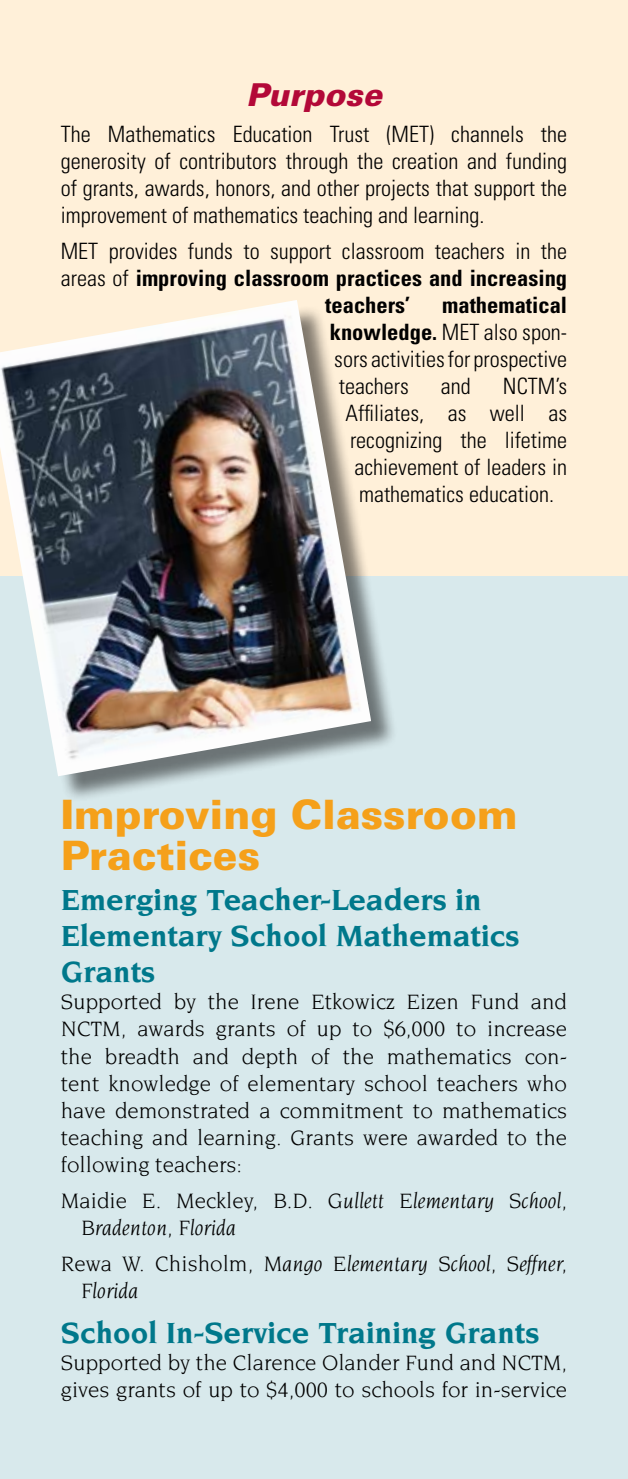
<style>
.page{position:relative;width:628px;height:1479px;background:#fff}
.page>*{position:absolute;margin:0;border:0;box-sizing:border-box;transform-origin:0 0}
.t1{font:900 40.5px/40.5px "Univers";color:#f5a01a}
.t2{font:700 31.5px/36px "Novarese";color:#00788b}
.t3{font:italic 900 31.5px "Univers";color:#b30838}
.t4{font:300 condensed 22.5px/27px "Univers";color:#000;text-align:justify}
.t5{font:22.5px/27px "Novarese";color:#000;text-align:justify}
.t6{font:italic 22.5px/27px "Novarese";color:#000}
.t7{font:700 condensed 22.5px "Univers";color:#000}
.s1{font-weight:300}
.s2{font-weight:700}
.s3{font-style:normal}
</style>
<div class="page">
<div style="left:0;top:0;width:628px;height:1478px;background:#d8e9ec"></div>
<div style="left:0;top:0;width:628px;height:575px;background:#fff0d9"></div>
<div style="left:0;top:303px;width:397px;height:499px;background:#000;opacity:.5"></div>
<img style="left:0;top:300px;width:371px;height:476px">
<h2 class="t3" style="left:246px;top:75px;width:137px">Purpose</h2>
<p class="t4" style="left:61px;top:121px;width:508px">The Mathematics Education Trust (MET) channels the generosity of contributors through the creation and funding of grants, awards, honors, and other projects that support the improvement of mathematics teaching and learning.</p>
<p class="t4" style="left:61px;top:238px;width:508px">MET provides funds to support classroom teachers in the</p>
<p class="t7" style="left:61px;top:264px;width:508px"><span class="s1">areas of</span> improving classroom practices and increasing</p>
<p class="t7" style="left:325px;top:291px;width:86px">teachers’</p>
<p class="t7" style="left:442px;top:291px;width:127px">mathematical</p>
<p class="t4" style="left:330px;top:319px;width:239px"><span class="s2">knowledge.</span> MET also spon-</p>
<p class="t4" style="left:334px;top:346px;width:234px">sors activities for prospective</p>
<p class="t4" style="left:339px;top:373px;width:71px">teachers</p>
<p class="t4" style="left:441px;top:373px;width:31px">and</p>
<p class="t4" style="left:503px;top:373px;width:66px">NCTM’s</p>
<p class="t4" style="left:345px;top:400px;width:223px">Affiliates, as well as</p>
<p class="t4" style="left:350px;top:427px;width:219px">recognizing the lifetime</p>
<p class="t4" style="left:354px;top:454px;width:214px">achievement of leaders in</p>
<p class="t4" style="left:359px;top:481px;width:196px">mathematics education.</p>
<h1 class="t1" style="left:61px;top:794px;width:458px">Improving Classroom<br>Practices</h1>
<h2 class="t2" style="left:61px;top:881px;width:460px">Emerging Teacher-Leaders in<br>Elementary School Mathematics<br>Grants</h2>
<p class="t5" style="left:61px;top:988px;width:508px">Supported by the Irene Etkowicz Eizen Fund and NCTM, awards grants of up to $6,000 to increase the breadth and depth of the mathematics con&shy;tent knowledge of elementary school teachers who have demonstrated a commitment to mathematics teaching and learning. Grants were awarded to the following teachers:</p>
<p class="t6" style="left:81px;top:1186px;width:488px;text-indent:-20px"><span class="s3">Maidie E. Meckley,</span> B.D. Gullett Elementary School,<br>Bradenton, Florida</p>
<p class="t6" style="left:81px;top:1249px;width:487px;text-indent:-20px"><span class="s3">Rewa W. Chisholm,</span> Mango Elementary School, Seffner,<br>Florida</p>
<h2 class="t2" style="left:61px;top:1313px;width:480px">School In-Service Training Grants</h2>
<p class="t5" style="left:61px;top:1348px;width:508px">Supported by the Clarence Olander Fund and NCTM, gives grants of up to $4,000 to schools for in-service</p>
</div>
